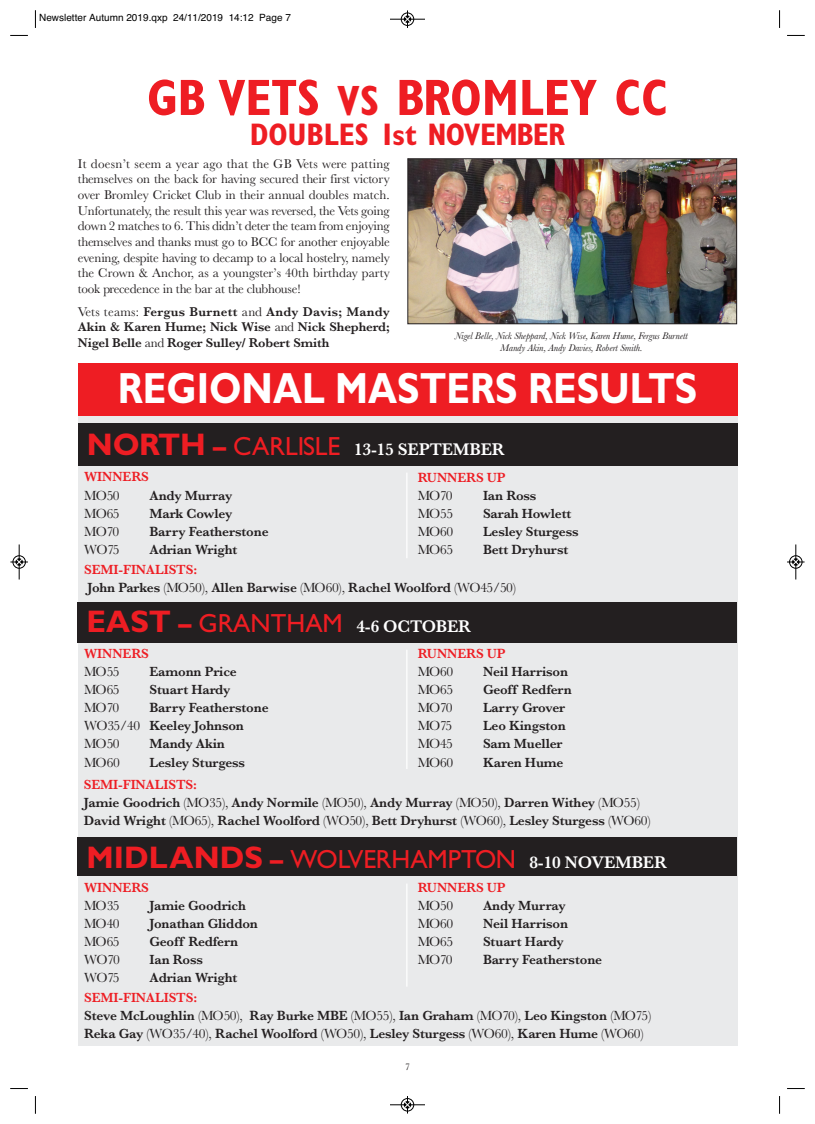
<style>
.page{position:relative;width:815px;height:1124px;background:#fff}
.page>*{position:absolute;margin:0;border:0;box-sizing:border-box;transform-origin:0 0}
.t1{font:700 condensed 51.25px "Gill Sans";color:#ee1d23}
.t2{font:700 43.75px "Gill Sans";color:#fff;scale:.85 1}
.t3{font:700 condensed 31.25px "Gill Sans";letter-spacing:-.015em;color:#ee1d23}
.t4{font:26.25px "Gill Sans";color:#ee1d23}
.t5{font:600 17.5px "Baskerville";letter-spacing:-.01em;color:#fff}
.t6{font:600 13.75px/18.1px "Baskerville";letter-spacing:-.01em;color:#231f20}
.t7{font:13.75px "Baskerville";letter-spacing:-.04em;color:#231f20}
.t8{font:600 13.75px "Baskerville";letter-spacing:-.01em;color:#ee1d23}
.t9{font:13.12px/15.6px "Baskerville";letter-spacing:-.01em;color:#231f20;text-align:justify}
.t10{font:600 13.12px/15.6px "Baskerville";letter-spacing:-.01em;color:#231f20;text-align:justify}
.t11{font:italic 10px/12.5px "Baskerville";letter-spacing:-.005em;color:#231f20;text-align:center}
.t12{font:10px "Helvetica";color:#000}
.t13{font:10px "Baskerville";color:#231f20}
.s1{font-size:42.5px}
.s2{font-weight:400}
.s3{font-family:"Gill Sans";font-weight:700;font-size:31.25px;color:#ee1d23}
.s4{font-family:"Gill Sans";font-weight:700;font-size:26.25px;color:#ee1d23}
.s5{font-family:"Gill Sans";font-weight:400;font-size:26.25px;color:#ee1d23}
.s6{color:#ee1d23}
.s7{font-weight:700;font-size:31.25px}
.s8{font-weight:700}
.s9{font-family:"Baskerville";font-weight:600;font-size:17.5px;color:#fff}
</style>
<div class="page">
<div style="left:78px;top:406px;width:659px;height:639px;background:#e9eaeb"></div>
<div style="left:78px;top:363px;width:659px;height:52px;background:#ee1d23"></div>
<div style="left:78px;top:423px;width:659px;height:43px;background:#231f20"></div>
<hr style="left:406px;top:472px;width:1px;height:86px;background:#fff">
<div style="left:78px;top:602px;width:659px;height:40px;background:#231f20"></div>
<hr style="left:406px;top:649px;width:1px;height:119px;background:#fff">
<div style="left:78px;top:837px;width:659px;height:38px;background:#231f20"></div>
<hr style="left:406px;top:883px;width:1px;height:103px;background:#fff">
<img style="left:409px;top:160px;width:326px;height:162px">
<div style="left:407px;top:158px;width:330px;height:166px;border:1px solid #231f20"></div>
<svg style="left:35px;top:10px;width:1px;height:18px"></svg>
<svg style="left:10px;top:35px;width:18px;height:1px"></svg>
<svg style="left:779px;top:10px;width:1px;height:18px"></svg>
<svg style="left:787px;top:35px;width:18px;height:1px"></svg>
<svg style="left:35px;top:1096px;width:1px;height:17px"></svg>
<svg style="left:10px;top:1088px;width:18px;height:1px"></svg>
<svg style="left:779px;top:1096px;width:1px;height:17px"></svg>
<svg style="left:787px;top:1088px;width:18px;height:1px"></svg>
<hr style="left:390px;top:19px;width:35px;height:1px;background:#000">
<div style="left:401px;top:13px;width:13px;height:13px;border:1px solid #000;border-radius:50%"></div>
<svg style="left:404px;top:10px;width:7px;height:18px"></svg>
<div style="left:401px;top:1097px;width:13px;height:14px;border:1px solid #fff;border-radius:50%"></div>
<hr style="left:390px;top:1104px;width:35px;height:1px;background:#000">
<div style="left:401px;top:1098px;width:13px;height:12px;border:1px solid #000;border-radius:50%"></div>
<svg style="left:404px;top:1096px;width:7px;height:17px"></svg>
<hr style="left:19px;top:544px;width:1px;height:35px;background:#000">
<div style="left:13px;top:555px;width:13px;height:13px;border:1px solid #000;border-radius:50%"></div>
<svg style="left:10px;top:558px;width:18px;height:7px"></svg>
<hr style="left:796px;top:544px;width:1px;height:35px;background:#000">
<div style="left:789px;top:555px;width:13px;height:13px;border:1px solid #000;border-radius:50%"></div>
<svg style="left:787px;top:558px;width:18px;height:7px"></svg>
<p class="t12" style="left:39px;top:14px;width:253px">Newsletter Autumn 2019.qxp 24/11/2019 14:12 Page 7</p>
<h1 class="t1" style="left:147px;top:80px;width:522px">GB VETS <span class="s1">VS</span> BROMLEY CC</h1>
<h3 class="t3" style="left:250px;top:124px;width:317px">DOUBLES 1st NOVEMBER</h3>
<p class="t9" style="left:78px;top:157px;width:313px">It doesn’t seem a year ago that the GB Vets were patting themselves on the back for having secured their first victory over Bromley Cricket Club in their annual doubles match.<br>Unfortunately, the result this year was reversed, the Vets going down 2 matches to 6. This didn’t deter the team from enjoying themselves and thanks must go to BCC for another enjoyable evening, despite having to decamp to a local hostelry, namely the Crown &amp; Anchor, as a youngster’s 40th birthday party took precedence in the bar at the clubhouse!</p>
<p class="t10" style="left:78px;top:305px;width:313px"><span class="s2">Vets teams:</span> Fergus Burnett <span class="s2">and</span> Andy Davis; Mandy Akin &amp; Karen Hume; Nick Wise <span class="s2">and</span> Nick Shepherd; Nigel Belle <span class="s2">and</span> Roger Sulley/ Robert Smith</p>
<p class="t11" style="left:455px;top:330px;width:234px">Nigel Belle, Nick Sheppard, Nick Wise, Karen Hume, Fergus Burnett<br>Mandy Akin, Andy Davies, Robert Smith.</p>
<h2 class="t2" style="left:118px;top:372px;width:683px">REGIONAL MASTERS RESULTS</h2>
<p class="t5" style="left:87px;top:443px;width:419px"><span class="s3">NORTH</span> <span class="s4">–</span> <span class="s5">CARLISLE</span> 13-15 SEPTEMBER</p>
<p class="t8" style="left:84px;top:472px;width:66px">WINNERS</p>
<p class="t7" style="left:84px;top:490px;width:37px">MO50</p>
<p class="t6" style="left:150px;top:487px;width:84px">Andy Murray</p>
<p class="t7" style="left:84px;top:508px;width:37px">MO65</p>
<p class="t6" style="left:150px;top:505px;width:84px">Mark Cowley</p>
<p class="t7" style="left:84px;top:526px;width:37px">MO70</p>
<p class="t6" style="left:150px;top:523px;width:121px">Barry Featherstone</p>
<p class="t7" style="left:84px;top:544px;width:37px">WO75</p>
<p class="t6" style="left:150px;top:542px;width:89px">Adrian Wright</p>
<p class="t6" style="left:84px;top:561px;width:433px"><span class="s6">SEMI-FINALISTS:<br></span>John Parkes <span class="s2">(MO50),</span> Allen Barwise <span class="s2">(MO60),</span> Rachel Woolford <span class="s2">(WO45/50)</span></p>
<p class="t8" style="left:418px;top:472px;width:90px">RUNNERS UP</p>
<p class="t7" style="left:418px;top:490px;width:37px">MO70</p>
<p class="t6" style="left:483px;top:488px;width:55px">Ian Ross</p>
<p class="t7" style="left:418px;top:508px;width:37px">MO55</p>
<p class="t6" style="left:483px;top:506px;width:90px">Sarah Howlett</p>
<p class="t7" style="left:418px;top:527px;width:37px">MO60</p>
<p class="t6" style="left:483px;top:524px;width:97px">Lesley Sturgess</p>
<p class="t7" style="left:418px;top:545px;width:37px">MO65</p>
<p class="t6" style="left:483px;top:542px;width:87px">Bett Dryhurst</p>
<p class="t5" style="left:87px;top:620px;width:386px"><span class="s3">EAST</span> <span class="s4">–</span> <span class="s5">GRANTHAM</span> 4-6 OCTOBER</p>
<p class="t8" style="left:84px;top:648px;width:66px">WINNERS</p>
<p class="t7" style="left:84px;top:666px;width:37px">MO55</p>
<p class="t6" style="left:149px;top:663px;width:89px">Eamonn Price</p>
<p class="t7" style="left:84px;top:684px;width:37px">MO65</p>
<p class="t6" style="left:149px;top:682px;width:82px">Stuart Hardy</p>
<p class="t7" style="left:84px;top:702px;width:37px">MO70</p>
<p class="t8" style="left:418px;top:648px;width:90px">RUNNERS UP</p>
<p class="t7" style="left:418px;top:666px;width:37px">MO60</p>
<p class="t6" style="left:483px;top:663px;width:87px">Neil Harrison</p>
<p class="t7" style="left:418px;top:684px;width:37px">MO65</p>
<p class="t6" style="left:483px;top:682px;width:90px">Geoff Redfern</p>
<p class="t7" style="left:418px;top:702px;width:37px">MO70</p>
<p class="t6" style="left:483px;top:700px;width:84px">Larry Grover</p>
<p class="t7" style="left:418px;top:721px;width:36px">MO75</p>
<p class="t6" style="left:483px;top:718px;width:84px">Leo Kingston</p>
<p class="t7" style="left:418px;top:739px;width:37px">MO45</p>
<p class="t6" style="left:483px;top:736px;width:81px">Sam Mueller</p>
<p class="t7" style="left:418px;top:757px;width:37px">MO60</p>
<p class="t6" style="left:483px;top:754px;width:82px">Karen Hume</p>
<p class="t6" style="left:84px;top:700px;width:186px;text-indent:65px">Barry Featherstone<br><span class="s2">WO35/40</span> Keeley Johnson<br><span class="s2">MO50</span></p>
<p class="t6" style="left:149px;top:736px;width:77px">Mandy Akin</p>
<p class="t7" style="left:84px;top:757px;width:37px">MO60</p>
<p class="t6" style="left:149px;top:754px;width:97px">Lesley Sturgess</p>
<p class="t6" style="left:84px;top:776px;width:568px"><span class="s6">SEMI-FINALISTS:<br></span>Jamie Goodrich <span class="s2">(MO35),</span> Andy Normile <span class="s2">(MO50),</span> Andy Murray <span class="s2">(MO50),</span> Darren Withey <span class="s2">(MO55)<br></span>David Wright <span class="s2">(MO65),</span> Rachel Woolford <span class="s2">(WO50),</span> Bett Dryhurst <span class="s2">(WO60),</span> Lesley Sturgess <span class="s2">(WO60)</span></p>
<h3 class="t4" style="left:87px;top:849px;width:582px"><span class="s7">MIDLANDS</span> <span class="s8">–</span> WOLVERHAMPTON <span class="s9">8-10 NOVEMBER</span></h3>
<p class="t8" style="left:84px;top:882px;width:66px">WINNERS</p>
<p class="t7" style="left:84px;top:900px;width:37px">MO35</p>
<p class="t6" style="left:149px;top:897px;width:98px">Jamie Goodrich</p>
<p class="t7" style="left:84px;top:918px;width:37px">MO40</p>
<p class="t6" style="left:149px;top:915px;width:110px">Jonathan Gliddon</p>
<p class="t7" style="left:84px;top:936px;width:37px">MO65</p>
<p class="t6" style="left:149px;top:933px;width:90px">Geoff Redfern</p>
<p class="t7" style="left:84px;top:954px;width:37px">WO70</p>
<p class="t6" style="left:149px;top:951px;width:55px">Ian Ross</p>
<p class="t7" style="left:84px;top:972px;width:37px">WO75</p>
<p class="t6" style="left:149px;top:970px;width:89px">Adrian Wright</p>
<p class="t8" style="left:418px;top:882px;width:90px">RUNNERS UP</p>
<p class="t7" style="left:418px;top:900px;width:37px">MO50</p>
<p class="t6" style="left:483px;top:897px;width:84px">Andy Murray</p>
<p class="t7" style="left:418px;top:918px;width:37px">MO60</p>
<p class="t6" style="left:483px;top:915px;width:87px">Neil Harrison</p>
<p class="t7" style="left:418px;top:936px;width:37px">MO65</p>
<p class="t6" style="left:483px;top:933px;width:82px">Stuart Hardy</p>
<p class="t7" style="left:418px;top:954px;width:37px">MO70</p>
<p class="t6" style="left:483px;top:951px;width:121px">Barry Featherstone</p>
<p class="t6" style="left:84px;top:989px;width:569px"><span class="s6">SEMI-FINALISTS:<br></span>Steve McLoughlin <span class="s2">(MO50),</span> Ray Burke MBE <span class="s2">(MO55),</span> Ian Graham <span class="s2">(MO70),</span> Leo Kingston <span class="s2">(MO75)<br></span>Reka Gay <span class="s2">(WO35/40),</span> Rachel Woolford <span class="s2">(WO50),</span> Lesley Sturgess <span class="s2">(WO60),</span> Karen Hume <span class="s2">(WO60)</span></p>
<p class="t13" style="left:405px;top:1063px;width:6px">7</p>
</div>
